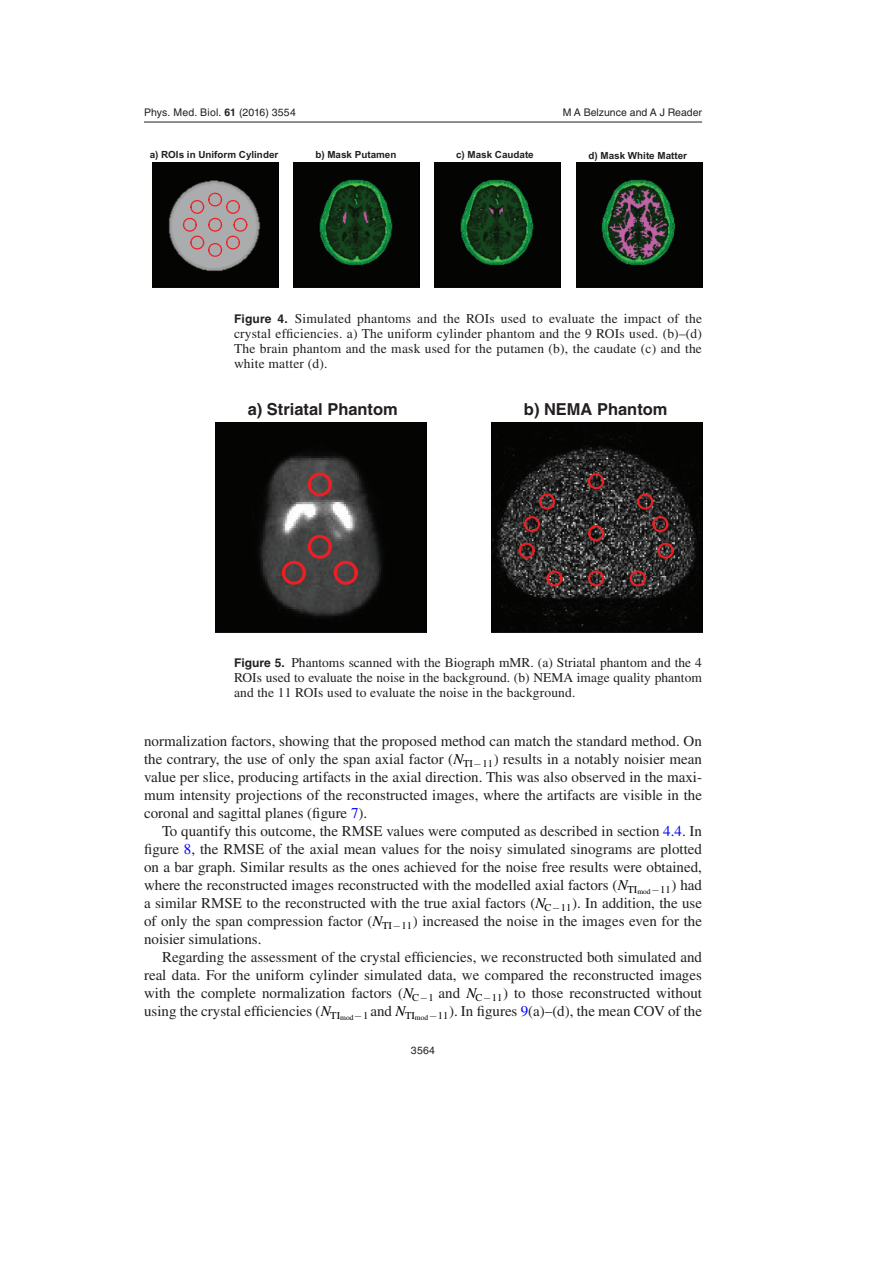
<style>
.page{position:relative;width:893px;height:1263px;background:#fff}
.page>*{position:absolute;margin:0;border:0;box-sizing:border-box;transform-origin:0 0}
.t1{font:700 16.5px "Helvetica";color:#231f20}
.t2{font:15px/18px "Times LT Std";color:#231f20;text-align:justify}
.t3{font:13.5px/15px "Times LT Std";letter-spacing:.01em;color:#231f20;text-align:justify}
.t4{font:10.5px "Helvetica LT Std";letter-spacing:.02em;color:#231f20}
.t5{font:10.5px "Helvetica LT Std";color:#231f20}
.t6{font:700 9.75px "Arial";color:#231f20}
.s1{font-family:"Helvetica";font-weight:700}
.s2{font-family:"Helvetica"}
.s3{font-family:"Helvetica LT Std";font-weight:700;font-size:12px}
.s4{font-family:"STIX General"}
.s5{font-style:italic;color:#000}
.s6{color:#000}
.s7{color:#00f}
</style>
<div class="page">
<hr style="left:144px;top:122px;width:558px;height:1px;background:#231f20">
<img style="left:153px;top:163px;width:126px;height:125px">
<svg style="left:182px;top:192px;width:66px;height:65px;background:#b19c9d"></svg>
<img style="left:294px;top:163px;width:126px;height:125px">
<img style="left:435px;top:163px;width:126px;height:125px">
<img style="left:576px;top:163px;width:126px;height:125px">
<img style="left:216px;top:422px;width:210px;height:210px">
<svg style="left:280px;top:471px;width:79px;height:116px;background:#6a5858"></svg>
<img style="left:492px;top:422px;width:210px;height:210px">
<svg style="left:517px;top:472px;width:158px;height:115px;background:#3e3232"></svg>
<p class="t4" style="left:144px;top:107px;width:153px">Phys. Med. Biol. <span class="s1">61</span> (<span class="s2">2016</span>) 3554</p>
<p class="t5" style="left:563px;top:106px;width:141px">M A Belzunce and A J Reader</p>
<p class="t6" style="left:150px;top:149px;width:130px">a) ROIs in Uniform Cylinder</p>
<p class="t6" style="left:315px;top:149px;width:82px">b) Mask Putamen</p>
<p class="t6" style="left:456px;top:149px;width:79px">c) Mask Caudate</p>
<p class="t6" style="left:588px;top:150px;width:100px">d) Mask White Matter</p>
<p class="t3" style="left:234px;top:310px;width:470px"><span class="s3">Figure 4.</span> Simulated phantoms and the ROIs used to evaluate the impact of the crystal efficiencies. a) The uniform cylinder phantom and the 9 ROIs used. (b)<span class="s4">–</span>(d)<br>The brain phantom and the mask used for the putamen (b), the caudate (c) and the white matter (d).</p>
<p class="t1" style="left:248px;top:399px;width:152px">a) Striatal Phantom</p>
<p class="t1" style="left:524px;top:399px;width:145px">b) NEMA Phantom</p>
<p class="t3" style="left:234px;top:655px;width:470px"><span class="s3">Figure 5.</span> Phantoms scanned with the Biograph mMR. (a) Striatal phantom and the 4<br>ROIs used to evaluate the noise in the background. (b) NEMA image quality phantom and the 11 ROIs used to evaluate the noise in the background.</p>
<p class="t2" style="left:144px;top:732px;width:560px">normalization factors, showing that the proposed method can match the standard method. On the contrary, the use of only the span axial factor (<span class="s5">N</span><sub>TI</sub><span class="s6">−</span><sub>11</sub>) results in a notably noisier mean value per slice, producing artifacts in the axial direction. This was also observed in the maxi&shy;mum intensity projections of the reconstructed images, where the artifacts are visible in the coronal and sagittal planes (figure <span class="s7">7</span>).</p>
<p class="t2" style="left:144px;top:822px;width:560px;text-indent:18px">To quantify this outcome, the RMSE values were computed as described in section <span class="s7">4.4</span>. In figure <span class="s7">8</span>, the RMSE of the axial mean values for the noisy simulated sinograms are plotted on a bar graph. Similar results as the ones achieved for the noise free results were obtained, where the reconstructed images reconstructed with the modelled axial factors (<span class="s5">N</span><sub>TI</sub><sub>mod</sub><span class="s6">−</span><sub>11</sub>) had a similar RMSE to the reconstructed with the true axial factors (<span class="s5">N</span><sub>C</sub> <sub>1</sub></p>
<p class="t2" style="left:144px;top:894px;width:560px;text-indent:408px"><span class="s6">−</span> <sub>1</sub>). In addition, the use of only the span compression factor (<span class="s5">N</span><sub>TI</sub><span class="s6">−</span><sub>11</sub>) increased the noise in the images even for the noisier simulations.</p>
<p class="t2" style="left:144px;top:948px;width:560px;text-indent:18px">Regarding the assessment of the crystal efficiencies, we reconstructed both simulated and real data. For the uniform cylinder simulated data, we compared the reconstructed images with the complete normalization factors (<span class="s5">N</span><sub>C</sub> <sub>1</sub></p>
<p class="t2" style="left:144px;top:984px;width:560px;text-align:right"><span class="s6">−</span> <sub>1</sub>) to those reconstructed without<br>using the crystal efficiencies (<span class="s5">N</span><sub>TI</sub><sub>mod</sub><span class="s6">−</span><sub>1</sub> and <span class="s5">N</span><sub>TI</sub><sub>mod</sub><span class="s6">−</span><sub>11</sub>). In figures <span class="s7">9</span>(a)<span class="s4">–</span>(d), the mean COV of the</p>
<p class="t2" style="left:420px;top:984px;width:79px"><span class="s6">−</span> and <span class="s5">N</span><sub>C</sub> <sub>1</sub></p>
<p class="t5" style="left:411px;top:1044px;width:26px">3564</p>
</div>
